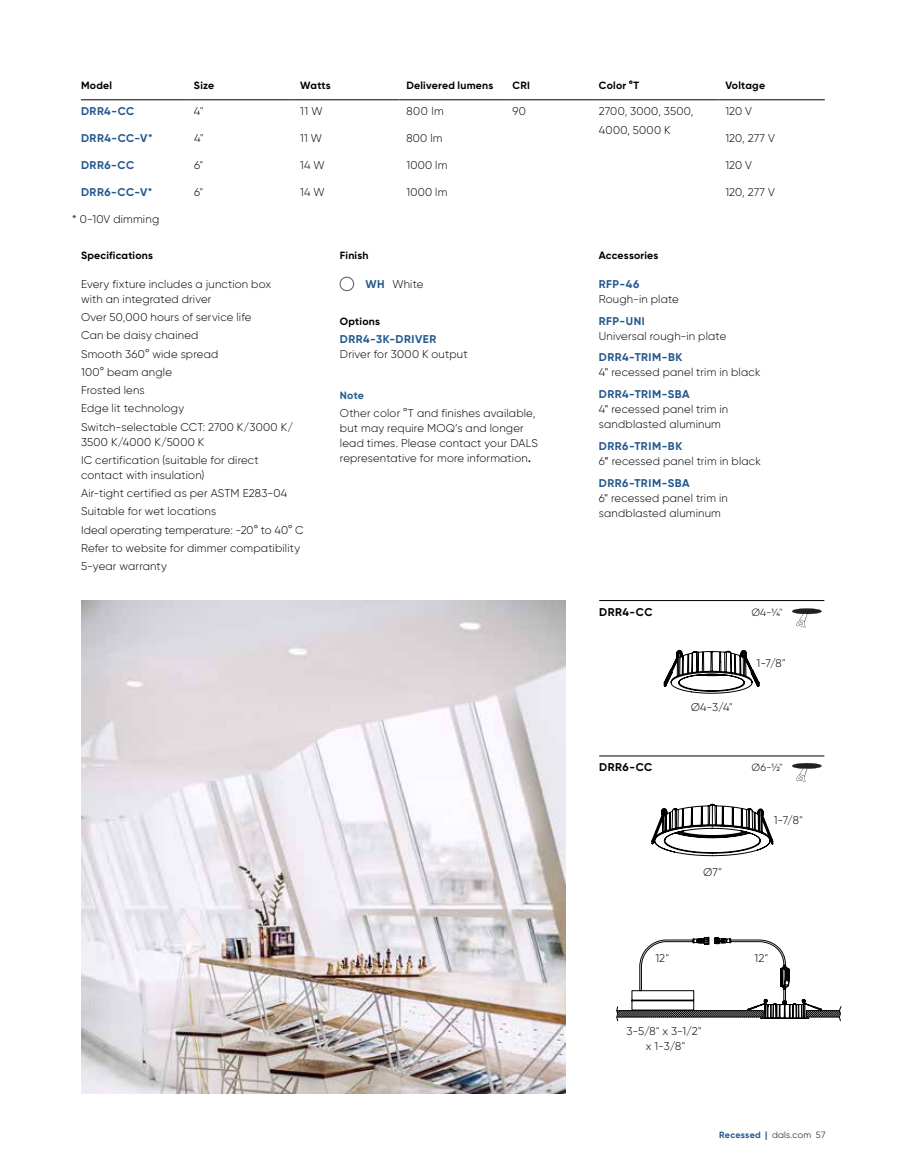
<style>
.page{position:relative;width:905px;height:1175px;background:#fff}
.page>*{position:absolute;margin:0;border:0;box-sizing:border-box;transform-origin:0 0}
.t1{font:300 11.25px/18.3px "Gilroy";letter-spacing:.015em;color:#000}
.t2{font:700 11.25px "Gilroy";letter-spacing:.05em;color:#24588d}
.t3{font:700 11.25px "Gilroy";letter-spacing:.04em;color:#000}
.t4{font:700 10.5px "Gilroy";letter-spacing:.02em;color:#000}
.t5{font:300 10.5px "Gilroy";color:#000}
.t6{font:700 10.5px "Gilroy";color:#24588d}
.t7{font:300 9px "Gilroy";letter-spacing:.025em;color:#000}
.s1{font-weight:700;color:#24588d}
.s2{font-weight:700;font-size:10.5px}
.s3{font-weight:400}
</style>
<div class="page">
<div style="left:340px;top:277px;width:14px;height:14px;border:1px solid #58595b;border-radius:50%"></div>
<img style="left:81px;top:600px;width:484px;height:494px">
<hr style="left:599px;top:600px;width:225px;height:1px;background:#000">
<hr style="left:599px;top:755px;width:225px;height:1px;background:#000">
<svg style="left:792px;top:608px;width:30px;height:19px"></svg>
<svg style="left:792px;top:763px;width:30px;height:19px"></svg>
<svg style="left:663px;top:649px;width:96px;height:45px"></svg>
<svg style="left:651px;top:803px;width:122px;height:53px"></svg>
<svg style="left:616px;top:937px;width:225px;height:84px"></svg>
<hr style="left:81px;top:99px;width:106px;height:1px;background:#000">
<hr style="left:187px;top:99px;width:106px;height:1px;background:#000">
<hr style="left:293px;top:99px;width:106px;height:1px;background:#000">
<hr style="left:399px;top:99px;width:107px;height:1px;background:#000">
<hr style="left:506px;top:99px;width:86px;height:1px;background:#000">
<hr style="left:592px;top:99px;width:126px;height:1px;background:#000">
<hr style="left:718px;top:99px;width:106px;height:1px;background:#000">
<p class="t4" style="left:81px;top:79px;width:33px">Model</p>
<p class="t4" style="left:194px;top:79px;width:22px">Size</p>
<p class="t4" style="left:300px;top:79px;width:32px">Watts</p>
<p class="t4" style="left:406px;top:79px;width:89px">Delivered lumens</p>
<p class="t4" style="left:512px;top:79px;width:19px">CRI</p>
<p class="t4" style="left:599px;top:79px;width:42px">Color °T</p>
<p class="t4" style="left:725px;top:79px;width:41px">Voltage</p>
<p class="t2" style="left:81px;top:104px;width:55px">DRR4-CC</p>
<p class="t1" style="left:194px;top:102px;width:11px">4"</p>
<p class="t1" style="left:300px;top:102px;width:24px">11 W</p>
<p class="t1" style="left:406px;top:102px;width:39px">800 lm</p>
<p class="t1" style="left:512px;top:102px;width:15px">90</p>
<p class="t1" style="left:599px;top:102px;width:96px">2700, 3000, 3500,<br>4000, 5000 K</p>
<p class="t1" style="left:725px;top:102px;width:28px">120 V</p>
<p class="t2" style="left:81px;top:131px;width:73px">DRR4-CC-V*</p>
<p class="t1" style="left:194px;top:129px;width:11px">4"</p>
<p class="t1" style="left:300px;top:129px;width:23px">11 W</p>
<p class="t1" style="left:406px;top:129px;width:38px">800 lm</p>
<p class="t1" style="left:725px;top:129px;width:51px">120, 277 V</p>
<p class="t2" style="left:81px;top:158px;width:55px">DRR6-CC</p>
<p class="t1" style="left:194px;top:156px;width:11px">6"</p>
<p class="t1" style="left:300px;top:156px;width:26px">14 W</p>
<p class="t1" style="left:406px;top:156px;width:42px">1000 lm</p>
<p class="t1" style="left:725px;top:156px;width:28px">120 V</p>
<p class="t2" style="left:81px;top:185px;width:73px">DRR6-CC-V*</p>
<p class="t1" style="left:194px;top:183px;width:11px">6"</p>
<p class="t1" style="left:300px;top:183px;width:26px">14 W</p>
<p class="t1" style="left:406px;top:183px;width:42px">1000 lm</p>
<p class="t1" style="left:725px;top:183px;width:51px">120, 277 V</p>
<p class="t1" style="left:72px;top:209px;width:89px"><span class="s1">*</span> 0-10V dimming</p>
<p class="t4" style="left:81px;top:249px;width:73px">Specifications</p>
<p class="t1" style="left:81px;top:276px;width:192px;line-height:15px">Every fixture includes a junction box with an integrated driver</p>
<p class="t1" style="left:81px;top:308px;width:214px">Over 50,000 hours of service life<br>Can be daisy chained<br>Smooth 360° wide spread<br>100° beam angle<br>Frosted lens<br>Edge lit technology<br>Switch-selectable CCT: 2700 K/3000 K/</p>
<p class="t1" style="left:81px;top:432px;width:179px">3500 K/4000 K/5000 K<br>IC certification (suitable for direct</p>
<p class="t1" style="left:81px;top:465px;width:224px">contact with insulation)<br>Air-tight certified as per ASTM E283-04<br>Suitable for wet locations<br>Ideal operating temperature: -20° to 40° C<br>Refer to website for dimmer compatibility<br>5-year warranty</p>
<p class="t4" style="left:340px;top:249px;width:30px">Finish</p>
<p class="t1" style="left:365px;top:275px;width:59px"><span class="s1">WH</span> White</p>
<p class="t4" style="left:340px;top:315px;width:42px">Options</p>
<p class="t2" style="left:340px;top:332px;width:98px">DRR4-3K-DRIVER</p>
<p class="t1" style="left:340px;top:345px;width:129px">Driver for 3000 K output</p>
<p class="t6" style="left:340px;top:388px;width:26px">Note</p>
<p class="t1" style="left:340px;top:405px;width:199px;line-height:15px">Other color °T and finishes available, but may require MOQ’s and longer lead times. Please contact your DALS representative for more information<span class="s2">.</span></p>
<p class="t4" style="left:599px;top:249px;width:61px">Accessories</p>
<p class="t2" style="left:598px;top:277px;width:42px">RFP-46</p>
<p class="t1" style="left:598px;top:290px;width:82px">Rough-in plate</p>
<p class="t2" style="left:598px;top:314px;width:48px">RFP-UNI</p>
<p class="t1" style="left:598px;top:326px;width:129px">Universal rough-in plate</p>
<p class="t1" style="left:598px;top:350px;width:163px;line-height:15px"><span class="s1">DRR4-TRIM-BK<br></span>4<span class="s3">"</span> recessed panel trim in black</p>
<p class="t1" style="left:598px;top:386px;width:131px;line-height:15px"><span class="s1">DRR4-TRIM-SBA<br></span>4<span class="s3">"</span> recessed panel trim in sandblasted aluminum</p>
<p class="t1" style="left:598px;top:438px;width:163px;line-height:15px"><span class="s1">DRR6-TRIM-BK<br></span>6<span class="s3">”</span> recessed panel trim in black</p>
<p class="t1" style="left:598px;top:475px;width:130px;line-height:15px"><span class="s1">DRR6-TRIM-SBA<br></span>6<span class="s3">"</span> recessed panel trim in sandblasted aluminum</p>
<p class="t3" style="left:599px;top:605px;width:55px">DRR4-CC</p>
<p class="t3" style="left:599px;top:760px;width:55px">DRR6-CC</p>
<p class="t1" style="left:690px;top:698px;width:43px">Ø4-3/4"</p>
<p class="t5" style="left:751px;top:606px;width:33px">Ø4-¼"</p>
<p class="t1" style="left:756px;top:653px;width:30px">1-7/8"</p>
<p class="t1" style="left:703px;top:862px;width:20px">Ø7"</p>
<p class="t5" style="left:751px;top:760px;width:33px">Ø6-½"</p>
<p class="t1" style="left:773px;top:811px;width:30px">1-7/8"</p>
<p class="t1" style="left:655px;top:948px;width:15px">12"</p>
<p class="t1" style="left:754px;top:948px;width:15px">12"</p>
<p class="t1" style="left:626px;top:1023px;width:77px;line-height:15px;text-align:center">3-5/8" x 3-1/2" x 1-3/8"</p>
<p class="t7" style="left:719px;top:1129px;width:108px"><span class="s1">Recessed |</span> dals.com 57</p>
</div>
